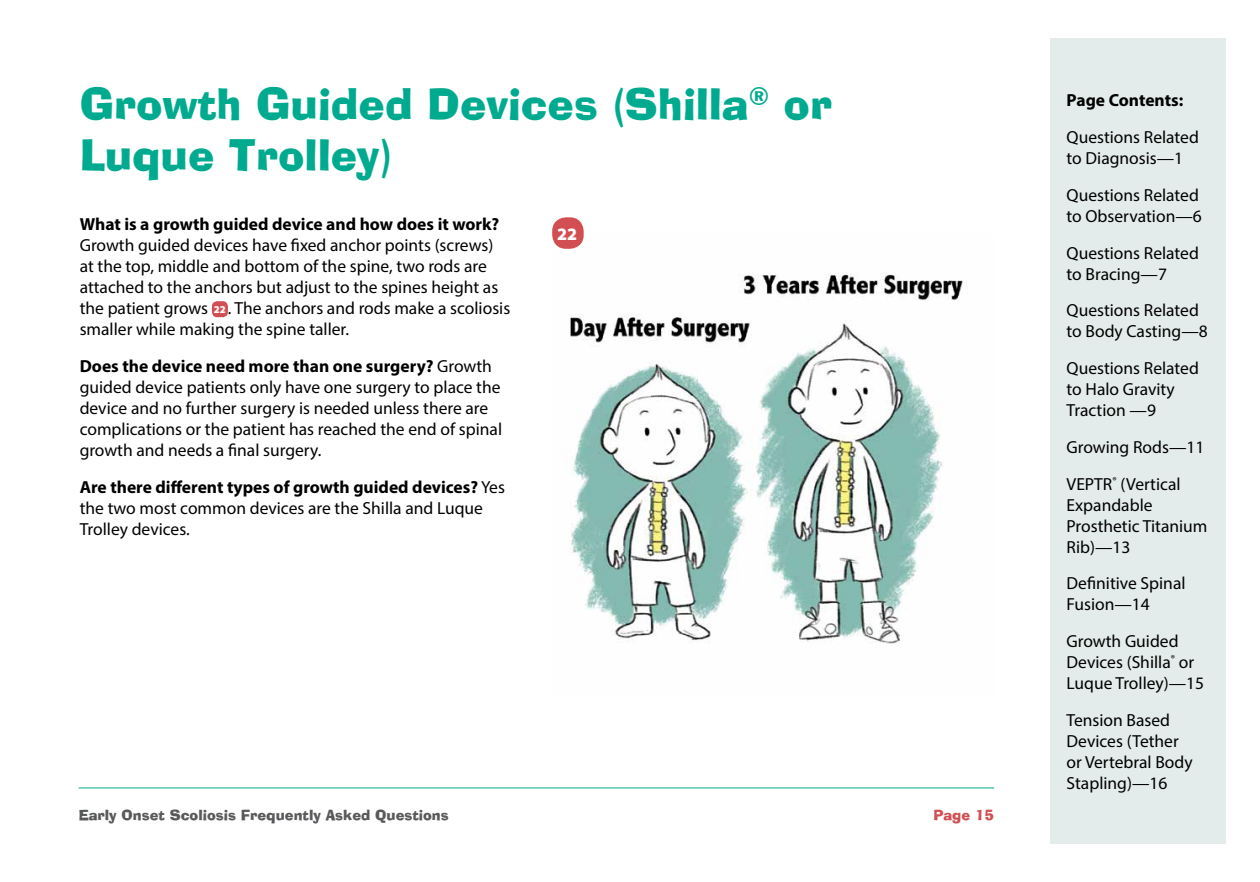
<style>
.page{position:relative;width:1260px;height:882px;background:#fff}
.page>*{position:absolute;margin:0;border:0;box-sizing:border-box;transform-origin:0 0}
.EOS-H1-toc{font:42px/50.4px "Alor Normal";color:#00aa8f}
.EOS-body{font:17.5px/21px "Myriad Pro";color:#000}
.t1{font:700 17.5px "Myriad Pro";color:#000}
.EOS-figure_number{font:900 17.5px "Myriad Pro";color:#fff}
.t2{font:14px "Alor Normal";color:#58595b}
.t3{font:14px "Alor Normal";color:#d14f53}
.t4{font:900 10.5px "Myriad Pro";color:#fff}
.s1{font-weight:700}
</style>
<div class="page">
<hr style="left:79px;top:788px;width:915px;height:1px;background:#00aa8f">
<div style="left:1051px;top:38px;width:175px;height:806px;background:#e3ecea"></div>
<div style="left:212px;top:301px;width:16px;height:16px;background:#d14f53;border-radius:5px"></div>
<img style="left:552px;top:239px;width:411px;height:405px">
<div style="left:552px;top:217px;width:32px;height:32px;background:#d14f53;border-radius:14px"></div>
<p class="EOS-H1-toc" style="left:80px;top:74px;width:754px">Growth Guided Devices (Shilla<sup>®</sup> or<br>Luque Trolley)</p>
<p class="EOS-body" style="left:80px;top:214px;width:421px"><span class="s1">What is a growth guided device and how does it work?<br></span>Growth guided devices have fixed anchor points (screws) at the top, middle and bottom of the spine, two rods are attached to the anchors but adjust to the spines height as the patient grows</p>
<p class="EOS-figure_number" style="left:557px;top:222px;width:22px">22</p>
<p class="EOS-body" style="left:80px;top:298px;width:432px;text-indent:148px">. The anchors and rods make a scoliosis smaller while making the spine taller.</p>
<p class="EOS-body" style="left:80px;top:356px;width:424px"><span class="s1">Does the device need more than one surgery?</span> Growth guided device patients only have one surgery to place the device and no further surgery is needed unless there are complications or the patient has reached the end of spinal growth and needs a final surgery.</p>
<p class="EOS-body" style="left:80px;top:476px;width:427px"><span class="s1">Are there different types of growth guided devices?</span> Yes the two most common devices are the Shilla and Luque<br>Trolley devices.</p>
<p class="t4" style="left:214px;top:303px;width:14px">22</p>
<p class="t2" style="left:79px;top:803px;width:371px">Early Onset Scoliosis Frequently Asked Questions</p>
<p class="t3" style="left:933px;top:803px;width:62px">Page 15</p>
<p class="t1" style="left:1067px;top:89px;width:118px">Page Contents:</p>
<p class="EOS-body" style="left:1067px;top:126px;width:134px">Questions Related to Diagnosis—1</p>
<p class="EOS-body" style="left:1067px;top:184px;width:137px">Questions Related to Observation—6</p>
<p class="EOS-body" style="left:1067px;top:242px;width:134px">Questions Related to Bracing—7</p>
<p class="EOS-body" style="left:1067px;top:300px;width:143px">Questions Related to Body Casting—8</p>
<p class="EOS-body" style="left:1067px;top:357px;width:134px">Questions Related to Halo Gravity<br>Traction —9</p>
<p class="EOS-body" style="left:1067px;top:428px;width:139px;line-height:36.8px">Growing Rods—11<br>VEPTR<sup>®</sup> (Vertical</p>
<p class="EOS-body" style="left:1067px;top:494px;width:142px">Expandable<br>Prosthetic Titanium<br>Rib)—13</p>
<p class="EOS-body" style="left:1067px;top:573px;width:121px">Definitive Spinal<br>Fusion—14</p>
<p class="EOS-body" style="left:1067px;top:630px;width:139px">Growth Guided<br>Devices (Shilla<sup>®</sup> or<br>Luque Trolley)—15</p>
<p class="EOS-body" style="left:1067px;top:709px;width:128px">Tension Based<br>Devices (Tether or Vertebral Body<br>Stapling)—16</p>
</div>
